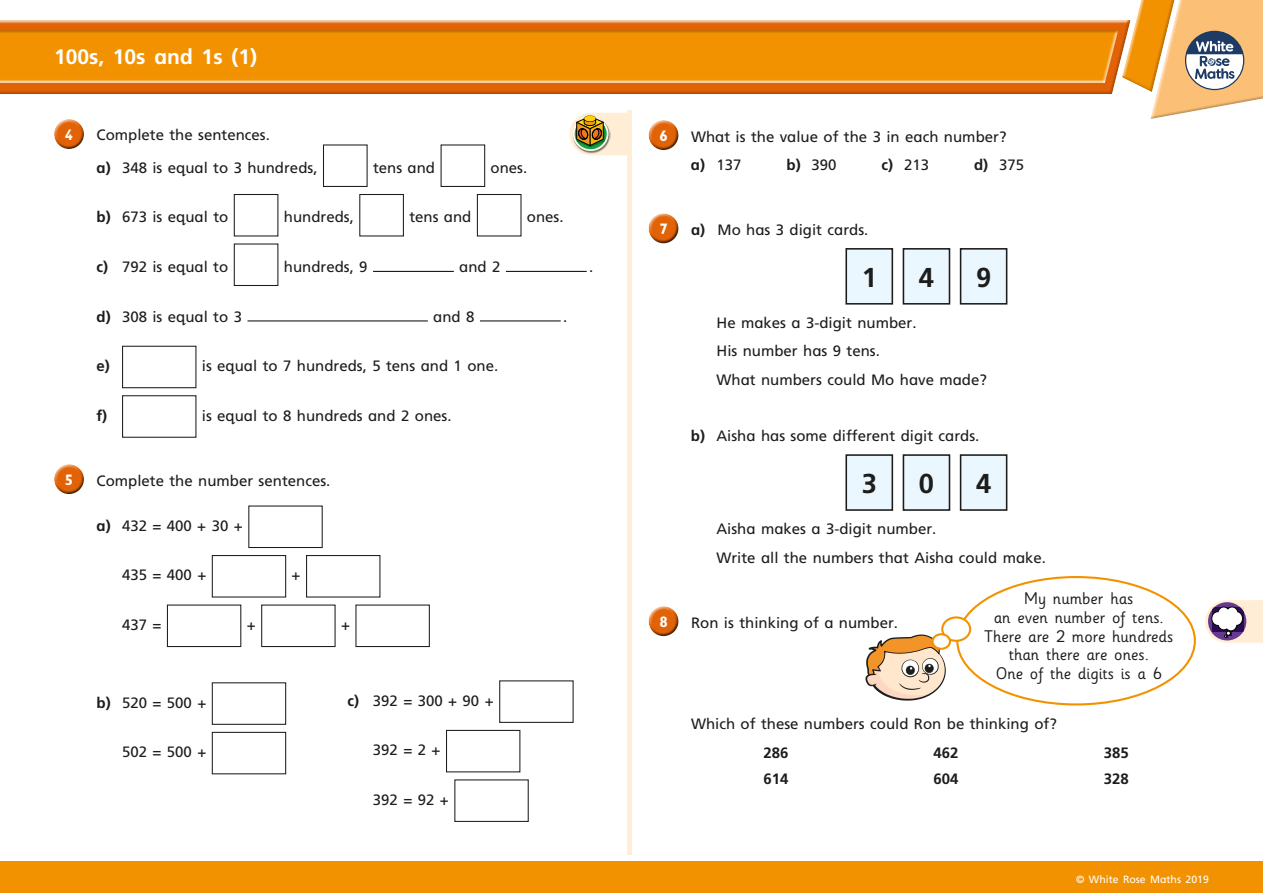
<style>
.page{position:relative;width:1263px;height:893px;background:#fff}
.page>*{position:absolute;margin:0;border:0;box-sizing:border-box;transform-origin:0 0}
.t1{font:700 27.3px "Frutiger Inf";color:#1d1d1b}
.t2{font:700 21px "Frutiger Inf";color:#fff}
.t3{font:16.8px/18.9px "Sassoon Infant Std";color:#1d1d1b;text-align:center}
.t4{font:700 15.3px "Gill Infant";color:#fff}
.t5{font:15px/28.2px "Frutiger Inf";color:#1d1d1b}
.t6{font:700 15px "Frutiger Inf";color:#1d1d1b}
.t7{font:10.5px "Frutiger Inf";color:#fff}
.s1{font-weight:700}
</style>
<div class="page">
<hr style="left:627px;top:111px;width:4px;height:744px;background:#ffeed5">
<div style="left:647px;top:119px;width:33px;height:25px;background:#fff;opacity:.75"></div>
<div style="left:647px;top:125px;width:33px;height:27px;background:#1d1d1b;opacity:.75"></div>
<div style="left:647px;top:212px;width:33px;height:25px;background:#fff;opacity:.75"></div>
<div style="left:647px;top:218px;width:33px;height:27px;background:#1d1d1b;opacity:.75"></div>
<div style="left:647px;top:605px;width:33px;height:25px;background:#fff;opacity:.75"></div>
<div style="left:647px;top:611px;width:33px;height:27px;background:#1d1d1b;opacity:.75"></div>
<div style="left:0;top:20px;width:1131px;height:76px;background:#1d1d1b;opacity:.27"></div>
<div style="left:0;top:29px;width:1119px;height:55px;background:#1d1d1b;opacity:.27"></div>
<svg style="left:1122px;top:0;width:141px;height:119px"></svg>
<div style="left:0;top:862px;width:1263px;height:31px;background:#f39200"></div>
<svg style="left:1205px;top:600px;width:58px;height:43px"></svg>
<div style="left:903px;top:249px;width:46px;height:55px;background:#ebf7fe"></div>
<div style="left:903px;top:248px;width:47px;height:57px;border:2px solid #1d1d1b"></div>
<div style="left:846px;top:249px;width:46px;height:55px;background:#ebf7fe"></div>
<div style="left:845px;top:248px;width:48px;height:57px;border:2px solid #1d1d1b"></div>
<div style="left:903px;top:455px;width:46px;height:55px;background:#ebf7fe"></div>
<div style="left:903px;top:454px;width:47px;height:57px;border:2px solid #1d1d1b"></div>
<div style="left:846px;top:455px;width:46px;height:55px;background:#ebf7fe"></div>
<div style="left:845px;top:454px;width:48px;height:57px;border:2px solid #1d1d1b"></div>
<div style="left:960px;top:249px;width:47px;height:55px;background:#ebf7fe"></div>
<div style="left:960px;top:248px;width:47px;height:57px;border:2px solid #1d1d1b"></div>
<div style="left:960px;top:455px;width:47px;height:55px;background:#ebf7fe"></div>
<div style="left:960px;top:454px;width:47px;height:57px;border:2px solid #1d1d1b"></div>
<svg style="left:865px;top:634px;width:81px;height:67px"></svg>
<div style="left:941px;top:616px;width:30px;height:26px;border:2px solid #f39200;border-radius:50%"></div>
<svg style="left:932px;top:634px;width:18px;height:15px"></svg>
<div style="left:931px;top:633px;width:20px;height:17px;border:2px solid #f39200;border-radius:50%"></div>
<svg style="left:569px;top:113px;width:58px;height:42px;background:#cfc297"></svg>
<div style="left:578px;top:128px;width:10px;height:12px;border:1px solid #020304;border-radius:50%"></div>
<div style="left:53px;top:118px;width:32px;height:25px;background:#fff;opacity:.75"></div>
<div style="left:53px;top:124px;width:33px;height:27px;background:#1d1d1b;opacity:.75"></div>
<div style="left:323px;top:144px;width:45px;height:43px;border:1px solid #1d1d1b"></div>
<div style="left:441px;top:144px;width:44px;height:43px;border:1px solid #1d1d1b"></div>
<div style="left:234px;top:194px;width:44px;height:42px;border:1px solid #1d1d1b"></div>
<div style="left:359px;top:194px;width:45px;height:42px;border:1px solid #1d1d1b"></div>
<div style="left:477px;top:194px;width:44px;height:42px;border:1px solid #1d1d1b"></div>
<div style="left:234px;top:243px;width:44px;height:43px;border:1px solid #1d1d1b"></div>
<hr style="left:373px;top:271px;width:81px;height:1px;background:#1d1d1b">
<hr style="left:506px;top:271px;width:81px;height:1px;background:#1d1d1b">
<hr style="left:248px;top:320px;width:180px;height:1px;background:#1d1d1b">
<hr style="left:480px;top:320px;width:81px;height:1px;background:#1d1d1b">
<div style="left:122px;top:346px;width:74px;height:42px;border:1px solid #1d1d1b"></div>
<div style="left:122px;top:395px;width:74px;height:43px;border:1px solid #1d1d1b"></div>
<div style="left:53px;top:463px;width:32px;height:25px;background:#fff;opacity:.75"></div>
<div style="left:53px;top:469px;width:33px;height:27px;background:#1d1d1b;opacity:.75"></div>
<div style="left:248px;top:505px;width:75px;height:43px;border:1px solid #1d1d1b"></div>
<div style="left:212px;top:555px;width:74px;height:42px;border:1px solid #1d1d1b"></div>
<div style="left:306px;top:555px;width:74px;height:42px;border:1px solid #1d1d1b"></div>
<div style="left:167px;top:604px;width:74px;height:43px;border:1px solid #1d1d1b"></div>
<div style="left:261px;top:604px;width:75px;height:43px;border:1px solid #1d1d1b"></div>
<div style="left:355px;top:604px;width:75px;height:43px;border:1px solid #1d1d1b"></div>
<div style="left:212px;top:682px;width:74px;height:43px;border:1px solid #1d1d1b"></div>
<div style="left:212px;top:732px;width:74px;height:42px;border:1px solid #1d1d1b"></div>
<div style="left:499px;top:680px;width:75px;height:43px;border:1px solid #1d1d1b"></div>
<div style="left:446px;top:730px;width:74px;height:42px;border:1px solid #1d1d1b"></div>
<div style="left:454px;top:779px;width:75px;height:43px;border:1px solid #1d1d1b"></div>
<h2 class="t2" style="left:54px;top:44px;width:205px">100s, 10s and 1s (1)</h2>
<p class="t4" style="left:65px;top:126px;width:10px">4</p>
<p class="t5" style="left:97px;top:119px;width:222px;line-height:32.5px">Complete the sentences.<br><span class="s1">a)</span> 348 is equal to 3 hundreds,</p>
<p class="t5" style="left:373px;top:153px;width:64px">tens and</p>
<p class="t5" style="left:491px;top:153px;width:38px">ones.</p>
<p class="t5" style="left:97px;top:203px;width:133px"><span class="s1">b)</span> 673 is equal to</p>
<p class="t5" style="left:284px;top:203px;width:72px">hundreds,</p>
<p class="t5" style="left:409px;top:203px;width:64px">tens and</p>
<p class="t5" style="left:527px;top:203px;width:38px">ones.</p>
<p class="t5" style="left:97px;top:253px;width:133px"><span class="s1">c)</span> 792 is equal to</p>
<p class="t5" style="left:284px;top:253px;width:85px">hundreds, 9</p>
<p class="t5" style="left:459px;top:253px;width:43px">and 2</p>
<p class="t5" style="left:589px;top:253px;width:6px">.</p>
<p class="t5" style="left:97px;top:302px;width:147px"><span class="s1">d)</span> 308 is equal to 3</p>
<p class="t5" style="left:433px;top:302px;width:43px">and 8</p>
<p class="t5" style="left:563px;top:302px;width:6px">.</p>
<p class="t6" style="left:97px;top:357px;width:15px">e)</p>
<p class="t5" style="left:202px;top:352px;width:298px">is equal to 7 hundreds, 5 tens and 1 one.</p>
<p class="t6" style="left:96px;top:406px;width:12px">f)</p>
<p class="t5" style="left:202px;top:401px;width:251px">is equal to 8 hundreds and 2 ones.</p>
<p class="t4" style="left:65px;top:471px;width:10px">5</p>
<p class="t5" style="left:97px;top:466px;width:235px">Complete the number sentences.</p>
<p class="t5" style="left:97px;top:511px;width:148px"><span class="s1">a)</span> 432 = 400 + 30 +</p>
<p class="t5" style="left:122px;top:561px;width:86px">435 = 400 +</p>
<p class="t5" style="left:292px;top:561px;width:10px">+</p>
<p class="t5" style="left:122px;top:610px;width:41px">437 =</p>
<p class="t5" style="left:247px;top:610px;width:10px">+</p>
<p class="t5" style="left:341px;top:610px;width:10px">+</p>
<p class="t5" style="left:97px;top:688px;width:111px"><span class="s1">b)</span> 520 = 500 +</p>
<p class="t5" style="left:122px;top:738px;width:86px">502 = 500 +</p>
<p class="t5" style="left:347px;top:686px;width:148px"><span class="s1">c)</span> 392 = 300 + 90 +</p>
<p class="t5" style="left:373px;top:736px;width:69px">392=2+</p>
<p class="t5" style="left:373px;top:785px;width:77px">392 = 92 +</p>
<p class="t4" style="left:659px;top:127px;width:10px">6</p>
<p class="t5" style="left:691px;top:122px;width:317px">What is the value of the 3 in each number? <span class="s1">a)</span> 137</p>
<p class="t5" style="left:786px;top:150px;width:52px"><span class="s1">b)</span> 390</p>
<p class="t5" style="left:881px;top:150px;width:49px"><span class="s1">c)</span> 213</p>
<p class="t5" style="left:974px;top:150px;width:52px"><span class="s1">d)</span> 375</p>
<p class="t4" style="left:659px;top:220px;width:10px">7</p>
<p class="t5" style="left:691px;top:215px;width:179px"><span class="s1">a)</span> Mo has 3 digit cards.</p>
<h1 class="t1" style="left:862px;top:261px;width:17px">1</h1>
<h1 class="t1" style="left:919px;top:261px;width:17px">4</h1>
<h1 class="t1" style="left:976px;top:261px;width:17px">9</h1>
<p class="t5" style="left:716px;top:309px;width:272px">He makes a 3-digit number.<br>His number has 9 tens.<br>What numbers could Mo have made?</p>
<p class="t5" style="left:691px;top:422px;width:290px"><span class="s1">b)</span> Aisha has some different digit cards.</p>
<h1 class="t1" style="left:862px;top:468px;width:17px">3</h1>
<h1 class="t1" style="left:919px;top:468px;width:17px">0</h1>
<h1 class="t1" style="left:976px;top:468px;width:17px">4</h1>
<p class="t5" style="left:716px;top:515px;width:331px">Aisha makes a 3-digit number.<br>Write all the numbers that Aisha could make.</p>
<p class="t4" style="left:659px;top:613px;width:10px">8</p>
<p class="t5" style="left:691px;top:608px;width:209px">Ron is thinking of a number.</p>
<p class="t3" style="left:984px;top:589px;width:191px">My number has<br>an even number of tens.<br>There are 2 more hundreds than there are ones.<br>One of the digits is a 6</p>
<p class="t5" style="left:691px;top:710px;width:367px">Which of these numbers could Ron be thinking of?</p>
<p class="t6" style="left:763px;top:744px;width:27px">286</p>
<p class="t6" style="left:933px;top:744px;width:27px">462</p>
<p class="t6" style="left:1104px;top:744px;width:27px">385</p>
<p class="t6" style="left:763px;top:770px;width:27px">614</p>
<p class="t6" style="left:933px;top:770px;width:27px">604</p>
<p class="t6" style="left:1104px;top:770px;width:27px">328</p>
<p class="t7" style="left:1076px;top:873px;width:134px">© White Rose Maths 2019</p>
</div>
